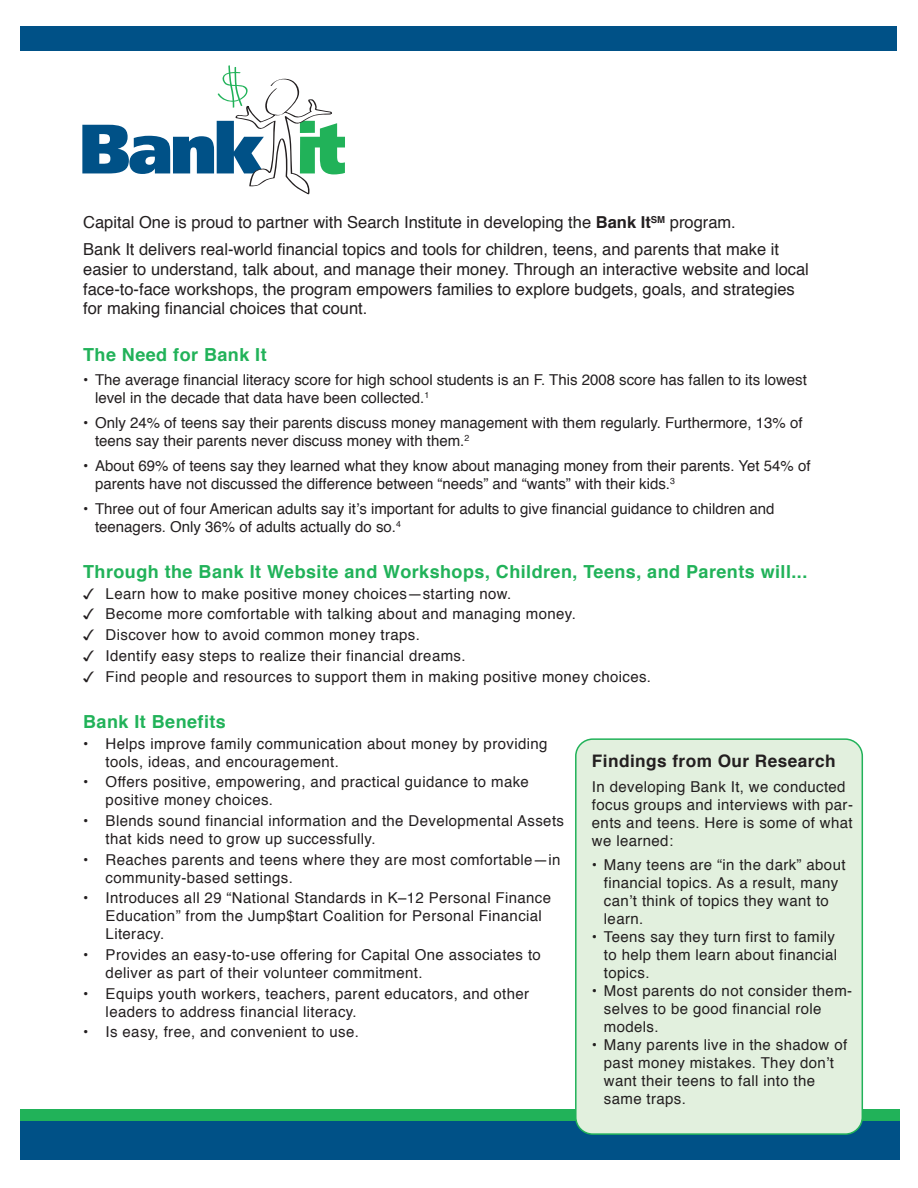
<style>
.page{position:relative;width:918px;height:1188px;background:#fff}
.page>*{position:absolute;margin:0;border:0;box-sizing:border-box;transform-origin:0 0}
.t1{font:700 18px "Helvetica";letter-spacing:.025em;color:#21b259}
.t2{font:700 17.25px "Helvetica";letter-spacing:.025em;color:#231f20}
.t3{font:16.5px/19.8px "Helvetica";color:#231f20}
.t4{font:15px/18px "Helvetica";letter-spacing:.025em;color:#231f20}
.t5{font:15px/18px "Helvetica";color:#231f20}
.s1{font-weight:700}
.s2{font-family:"Monotype Sorts"}
</style>
<div class="page">
<svg style="left:82px;top:65px;width:263px;height:129px"></svg>
<div style="left:21px;top:1114px;width:879px;height:46px;background:#005187"></div>
<div style="left:21px;top:1109px;width:879px;height:12px;background:#21b259"></div>
<div style="left:576px;top:739px;width:286px;height:395px;background:#e2f0de;border-radius:17px"></div>
<div style="left:575px;top:738px;width:288px;height:397px;border:2px solid #21b259;border-radius:17px"></div>
<div style="left:21px;top:26px;width:876px;height:24px;background:#005187"></div>
<p class="t3" style="left:83px;top:213px;width:654px">Capital One is proud to partner with Search Institute in developing the <span class="s1">Bank It</span><sup>SM</sup> program.</p>
<p class="t3" style="left:83px;top:240px;width:727px">Bank It delivers real-world financial topics and tools for children, teens, and parents that make it easier to understand, talk about, and manage their money. Through an interactive website and local face-to-face workshops, the program empowers families to explore budgets, goals, and strategies for making financial choices that count.</p>
<p class="t1" style="left:83px;top:340px;width:185px">The Need for Bank It</p>
<p class="t5" style="left:95px;top:372px;width:713px;text-indent:-12px">• The average financial literacy score for high school students is an F. This 2008 score has fallen to its lowest level in the decade that data have been collected.<sup>1</sup></p>
<p class="t5" style="left:95px;top:414px;width:709px;text-indent:-12px">• Only 24% of teens say their parents discuss money management with them regularly. Furthermore, 13% of teens say their parents never discuss money with them.<sup>2</sup></p>
<p class="t5" style="left:95px;top:457px;width:717px;text-indent:-12px">• About 69% of teens say they learned what they know about managing money from their parents. Yet 54% of parents have not discussed the difference between “needs” and “wants” with their kids.<sup>3</sup></p>
<p class="t5" style="left:95px;top:500px;width:681px;text-indent:-12px">• Three out of four American adults say it’s important for adults to give financial guidance to children and teenagers. Only 36% of adults actually do so.<sup>4</sup></p>
<p class="t1" style="left:83px;top:557px;width:726px">Through the Bank It Website and Workshops, Children, Teens, and Parents will...</p>
<p class="t4" style="left:83px;top:585px;width:430px"><span class="s2">3</span> Learn how to make positive money choices—starting now.</p>
<p class="t4" style="left:83px;top:606px;width:494px"><span class="s2">3</span> Become more comfortable with talking about and managing money.</p>
<p class="t4" style="left:83px;top:626px;width:338px"><span class="s2">3</span> Discover how to avoid common money traps.</p>
<p class="t4" style="left:83px;top:647px;width:384px"><span class="s2">3</span> Identify easy steps to realize their financial dreams.</p>
<p class="t4" style="left:83px;top:668px;width:569px"><span class="s2">3</span> Find people and resources to support them in making positive money choices.</p>
<p class="t1" style="left:83px;top:707px;width:144px">Bank It Benefits</p>
<p class="t4" style="left:106px;top:735px;width:443px;text-indent:-22px">• Helps improve family communication about money by providing tools, ideas, and encouragement.</p>
<p class="t4" style="left:106px;top:773px;width:425px;text-indent:-22px">• Offers positive, empowering, and practical guidance to make positive money choices.</p>
<p class="t4" style="left:106px;top:812px;width:460px;text-indent:-22px">• Blends sound financial information and the Developmental Assets that kids need to grow up successfully.</p>
<p class="t4" style="left:106px;top:851px;width:456px;text-indent:-22px">• Reaches parents and teens where they are most comfortable—in community-based settings.</p>
<p class="t4" style="left:106px;top:890px;width:447px;text-indent:-22px">• Introduces all 29 “National Standards in K–12 Personal Finance<br>Education” from the Jump$tart Coalition for Personal Financial<br>Literacy.</p>
<p class="t4" style="left:106px;top:946px;width:437px;text-indent:-22px">• Provides an easy-to-use offering for Capital One associates to deliver as part of their volunteer commitment.</p>
<p class="t4" style="left:106px;top:985px;width:425px;text-indent:-22px">• Equips youth workers, teachers, parent educators, and other leaders to address financial literacy.</p>
<p class="t4" style="left:83px;top:1024px;width:277px">• Is easy, free, and convenient to use.</p>
<p class="t2" style="left:592px;top:747px;width:245px">Findings from Our Research</p>
<p class="t4" style="left:592px;top:778px;width:263px">In developing Bank It, we conducted focus groups and interviews with par&shy;ents and teens. Here is some of what we learned:</p>
<p class="t4" style="left:604px;top:856px;width:243px;text-indent:-12px">• Many teens are “in the dark” about financial topics. As a result, many can’t think of topics they want to learn.</p>
<p class="t4" style="left:604px;top:928px;width:235px;text-indent:-12px">• Teens say they turn first to family to help them learn about financial topics.</p>
<p class="t4" style="left:604px;top:982px;width:250px;text-indent:-12px">• Most parents do not consider them&shy;selves to be good financial role models.</p>
<p class="t4" style="left:604px;top:1036px;width:245px;text-indent:-12px">• Many parents live in the shadow of past money mistakes. They don’t want their teens to fall into the same traps.</p>
</div>
